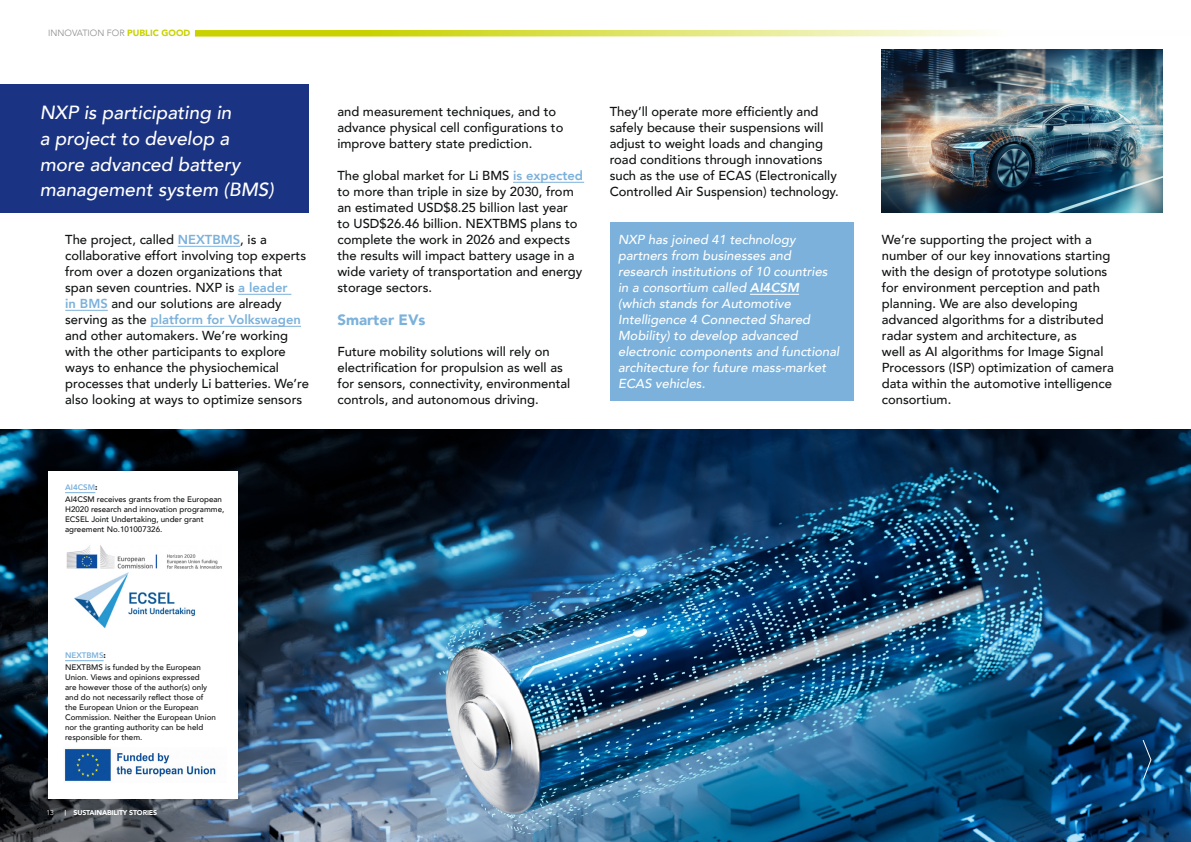
<style>
.page{position:relative;width:1191px;height:842px;background:#fff}
.page>*{position:absolute;margin:0;border:0;box-sizing:border-box;transform-origin:0 0}
.t1{font:italic 500 19px/26px "Avenir";color:#fff}
.t2{font:900 15px "Avenir";color:#7bb1db}
.t3{font:500 13px/16px "Avenir";color:#111212}
.t4{font:italic 500 13px/16px "Avenir";color:#fff}
.t5{font:300 9px "Avenir";color:#888}
.t6{font:500 8px/10px "Avenir";color:#111212}
.t7{font:900 7px "Avenir";letter-spacing:-.02em;color:#fff}
.t8{font:300 7px "Avenir";color:#fff}
.s1{font-weight:900;color:#c9d200}
.s2{font-weight:800;color:#7bb1db}
.s3{font-weight:800}
.s4{font-weight:900}
.s5{font-family:"Nexa";font-weight:400}
</style>
<div class="page">
<img style="left:0;top:430px;width:1191px;height:412px">
<svg style="left:1142px;top:739px;width:9px;height:41px"></svg>
<div style="left:609px;top:222px;width:244px;height:179px;background:#7bb1db"></div>
<hr style="left:750px;top:294px;width:49px;height:1px;background:#fff">
<hr style="left:178px;top:246px;width:62px;height:1px;background:#7bb1db">
<hr style="left:238px;top:294px;width:53px;height:1px;background:#7bb1db">
<hr style="left:65px;top:310px;width:43px;height:1px;background:#7bb1db">
<hr style="left:150px;top:326px;width:151px;height:1px;background:#7bb1db">
<hr style="left:513px;top:182px;width:71px;height:1px;background:#7bb1db">
<div style="left:0;top:84px;width:309px;height:128px;background:#1a3382"></div>
<img style="left:882px;top:50px;width:280px;height:162px">
<div style="left:48px;top:471px;width:189px;height:327px;background:#fff"></div>
<img style="left:66px;top:545px;width:156px;height:83px">
<hr style="left:65px;top:492px;width:30px;height:1px;background:#7bb1db">
<hr style="left:65px;top:660px;width:39px;height:1px;background:#7bb1db">
<img style="left:64px;top:749px;width:152px;height:32px">
<svg style="left:195px;top:30px;width:792px;height:7px;background:#dfe46b"></svg>
<p class="t5" style="left:48px;top:28px;width:144px">INNOVATION FOR <span class="s1">PUBLIC GOOD</span></p>
<h1 class="t1" style="left:40px;top:99px;width:236px">NXP is participating in<br>a project to develop a more advanced battery management system (BMS)</h1>
<p class="t3" style="left:65px;top:231px;width:245px">The project, called <span class="s2">NEXTBMS</span>, is a collaborative effort involving top experts from over a dozen organizations that span seven countries. NXP is <span class="s2">a leader<br>in BMS</span> and our solutions are already serving as the <span class="s2">platform for Volkswagen </span>and other automakers. We’re working with the other participants to explore ways to enhance the physiochemical processes that underly Li batteries. We’re also looking at ways to optimize sensors</p>
<p class="t3" style="left:337px;top:103px;width:227px">and measurement techniques, and to advance physical cell configurations to improve battery state prediction.</p>
<p class="t3" style="left:337px;top:167px;width:247px">The global market for Li BMS <span class="s2">is expected </span>to more than triple in size by 2030, from an estimated USD$8.25 billion last year to USD$26.46 billion. NEXTBMS plans to complete the work in 2026 and expects the results will impact battery usage in a wide variety of transportation and energy storage sectors.</p>
<p class="t2" style="left:337px;top:307px;width:90px">Smarter EVs</p>
<p class="t3" style="left:337px;top:343px;width:234px">Future mobility solutions will rely on electrification for propulsion as well as for sensors, connectivity, environmental controls, and autonomous driving.</p>
<p class="t3" style="left:609px;top:103px;width:231px">They’ll operate more efficiently and safely because their suspensions will adjust to weight loads and changing road conditions through innovations such as the use of ECAS (Electronically Controlled Air Suspension) technology.</p>
<p class="t4" style="left:618px;top:232px;width:223px">NXP has joined 41 technology partners from businesses and research institutions of 10 countries in a consortium called <span class="s3">AI4CSM </span>(which stands for Automotive<br>Intelligence 4 Connected Shared<br>Mobility) to develop advanced electronic components and functional architecture for future mass-market<br>ECAS vehicles.</p>
<p class="t6" style="left:65px;top:481px;width:158px;line-height:12px"><span class="s2">AI4CSM</span><span class="s4">:<br></span>AI4CSM receives grants from the European</p>
<p class="t6" style="left:65px;top:504px;width:161px">H2020 research and innovation programme,<br>ECSEL Joint Undertaking, under grant agreement No.101007326.</p>
<p class="t3" style="left:882px;top:231px;width:233px">We’re supporting the project with a number of our key innovations starting with the design of prototype solutions for environment perception and path planning. We are also developing advanced algorithms for a distributed radar system and architecture, as<br>well as AI algorithms for Image Signal Processors (ISP) optimization of camera data within the automotive intelligence consortium.</p>
<p class="t6" style="left:65px;top:649px;width:137px;line-height:12px"><span class="s2">NEXTBMS</span><span class="s4">:<br></span>NEXTBMS is funded by the European</p>
<p class="t6" style="left:65px;top:672px;width:152px">Union. Views and opinions expressed<br>are however those of the author(s) only and do not necessarily reflect those of the European Union or the European Commission. Neither the European Union nor the granting authority can be held responsible for them.</p>
<p class="t8" style="left:47px;top:808px;width:9px">13</p>
<p class="t7" style="left:64px;top:806px;width:94px"><span class="s5">|</span> SUSTAINABILITY STORIES</p>
</div>
